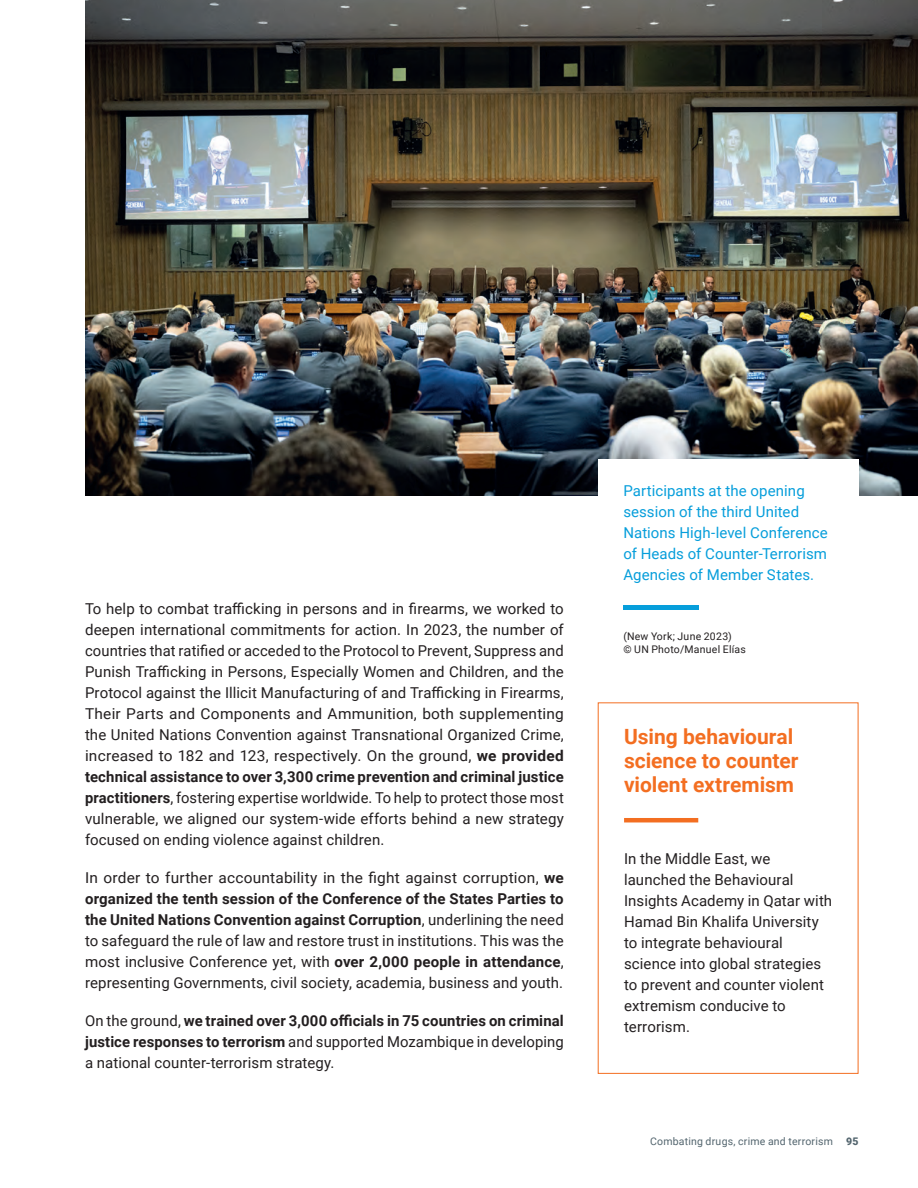
<style>
.page{position:relative;width:918px;height:1188px;background:#fff}
.page>*{position:absolute;margin:0;border:0;box-sizing:border-box;transform-origin:0 0}
.Highlight_Title{font:700 21px/24px "Roboto";color:#f36e21}
.Body_copy{font:15px/21px "Roboto";letter-spacing:.005em;color:#231f20;text-align:justify}
.TX_justified{font:15px/21px "Roboto";letter-spacing:.005em;color:#231f20}
.Caption_blue_text{font:15px/21px "Roboto";letter-spacing:.005em;color:#069edb}
.Caption_copyright_black{font:10.5px/13.5px "Roboto";letter-spacing:.02em;color:#231f20}
.t1{font:10.5px "Roboto";letter-spacing:.02em;color:#53656e}
.t2{font:900 10.5px "Roboto";color:#53656e}
.s1{font-weight:700}
</style>
<div class="page">
<img style="left:85px;top:0;width:833px;height:496px">
<div style="left:598px;top:459px;width:260px;height:220px;background:#fff"></div>
<hr style="left:623px;top:606px;width:76px;height:4px;background:#069edb">
<hr style="left:624px;top:818px;width:74px;height:4px;background:#f36e21">
<p class="Body_copy" style="left:85px;top:598px;width:480px">To help to combat trafficking in persons and in firearms, we worked to deepen international commitments for action. In 2023, the number of countries that ratified or acceded to the Protocol to Prevent, Suppress and Punish Trafficking in Persons, Especially Women and Children, and the Protocol against the Illicit Manufacturing of and Trafficking in Firearms, Their Parts and Components and Ammunition, both supplementing the United Nations Convention against Transnational Organized Crime, increased to 182 and 123, respectively. On the ground, <span class="s1">we provided technical assistance to over 3,300 crime prevention and criminal justice practitioners</span>, fostering expertise worldwide. To help to protect those most vulnerable, we aligned our system-wide efforts behind a new strategy focused on ending violence against children.</p>
<p class="Body_copy" style="left:85px;top:867px;width:480px">In order to further accountability in the fight against corruption, <span class="s1">we organized the tenth session of the Conference of the States Parties to the United Nations Convention against Corruption</span>, underlining the need to safeguard the rule of law and restore trust in institutions. This was the most inclusive Conference yet, with <span class="s1">over 2,000 people in attendance</span>, representing Governments, civil society, academia, business and youth.</p>
<p class="Body_copy" style="left:85px;top:1010px;width:480px">On the ground, <span class="s1">we trained over 3,000 officials in 75 countries on criminal justice responses to terrorism</span> and supported Mozambique in developing a national counter-terrorism strategy.</p>
<p class="Caption_blue_text" style="left:623px;top:479px;width:206px">Participants at the opening session of the third United<br>Nations High-level Conference of Heads of Counter-Terrorism<br>Agencies of Member States.</p>
<p class="Caption_copyright_black" style="left:623px;top:629px;width:124px">(New York; June 2023)<br>© UN Photo/Manuel Elías</p>
<p class="Highlight_Title" style="left:624px;top:724px;width:176px">Using behavioural science to counter violent extremism</p>
<p class="TX_justified" style="left:624px;top:848px;width:210px">In the Middle East, we launched the Behavioural<br>Insights Academy in Qatar with<br>Hamad Bin Khalifa University to integrate behavioural science into global strategies to prevent and counter violent extremism conducive to terrorism.</p>
<p class="t1" style="left:650px;top:1134px;width:184px">Combating drugs, crime and terrorism</p>
<p class="t2" style="left:846px;top:1134px;width:14px">95</p>
</div>
